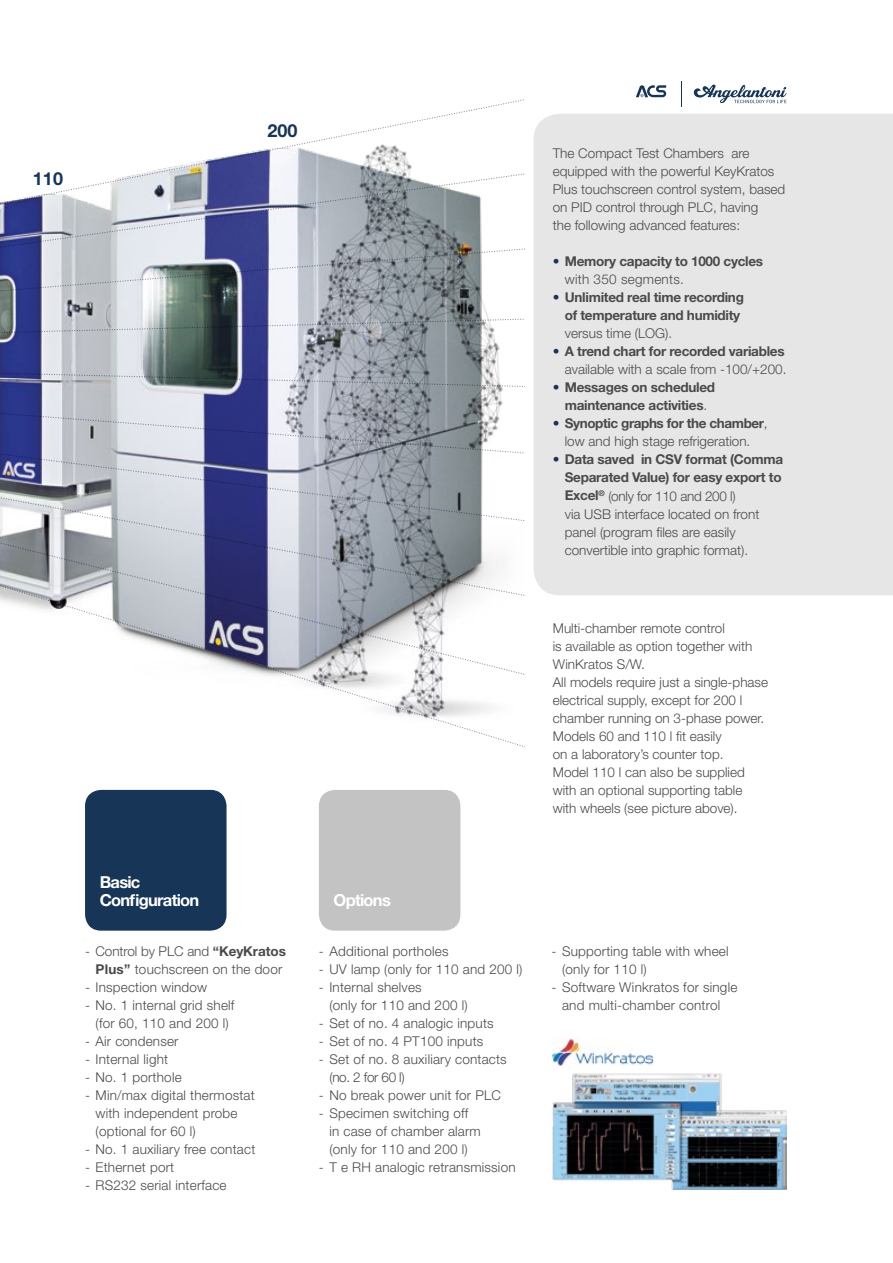
<style>
.page{position:relative;width:893px;height:1263px;background:#fff}
.page>*{position:absolute;margin:0;border:0;box-sizing:border-box;transform-origin:0 0}
.t1{font:700 18px "Helvetica Neue LT Std";color:#173557}
.t2{font:700 16.5px/18px "Helvetica Neue LT Std";letter-spacing:-.045em;color:#fff}
.t3{font:300 13.5px/18px "Helvetica Neue LT Std";color:#4a4a49}
.t4{font:700 13.5px/18px "Helvetica Neue LT Std";letter-spacing:-.02em;color:#4a4a49}
.s1{font-weight:700}
.s2{font-weight:300;color:#173557}
.s3{font-weight:300}
.s4{color:#173557}
</style>
<div class="page">
<img style="left:0;top:343px;width:500px;height:20px">
<svg style="left:202px;top:99px;width:322px;height:62px"></svg>
<svg style="left:0;top:390px;width:503px;height:18px;background:#9ea3b8"></svg>
<svg style="left:0;top:161px;width:525px;height:81px"></svg>
<svg style="left:0;top:408px;width:500px;height:23px;background:#999eb4"></svg>
<svg style="left:0;top:242px;width:525px;height:74px;background:#9da3b1"></svg>
<svg style="left:0;top:431px;width:524px;height:22px;background:#9ea3b9"></svg>
<svg style="left:0;top:316px;width:524px;height:27px;background:#979da9"></svg>
<svg style="left:0;top:453px;width:525px;height:23px;background:#a3a7ba"></svg>
<svg style="left:0;top:363px;width:525px;height:27px;background:#959ba9"></svg>
<svg style="left:0;top:476px;width:525px;height:272px"></svg>
<div style="left:319px;top:790px;width:141px;height:141px;background:#c4c3c3;border-radius:16px"></div>
<div style="left:85px;top:790px;width:142px;height:141px;background:#173557;border-radius:16px"></div>
<div style="left:534px;top:114px;width:359px;height:481px;background:#e7e6e7"></div>
<img style="left:553px;top:1073px;width:234px;height:116px">
<img style="left:553px;top:1038px;width:101px;height:31px">
<svg style="left:636px;top:85px;width:30px;height:12px"></svg>
<svg style="left:693px;top:85px;width:93px;height:18px"></svg>
<svg style="left:681px;top:81px;width:1px;height:25px"></svg>
<h1 class="t1" style="left:33px;top:167px;width:32px">110</h1>
<h1 class="t1" style="left:267px;top:120px;width:32px">200</h1>
<p class="t2" style="left:100px;top:873px;width:101px">Basic<br>Configuration</p>
<p class="t3" style="left:85px;top:941px;width:202px;text-align:center">- Control by PLC and <span class="s1">“KeyKratos<br>Plus”</span> touchscreen on the door</p>
<p class="t3" style="left:85px;top:977px;width:124px">- Inspection window</p>
<p class="t3" style="left:85px;top:995px;width:151px;text-align:center">- No. 1 internal grid shelf (for 60, 110 and 200 l)</p>
<p class="t3" style="left:85px;top:1031px;width:95px">- Air condenser</p>
<p class="t3" style="left:85px;top:1049px;width:85px">- Internal light</p>
<p class="t3" style="left:85px;top:1067px;width:98px">- No. 1 porthole</p>
<p class="t3" style="left:96px;top:1085px;width:161px;text-indent:-11px">- Min/max digital thermostat with independent probe (optional for 60 l)</p>
<p class="t3" style="left:85px;top:1139px;width:172px">- No. 1 auxiliary free contact</p>
<p class="t3" style="left:85px;top:1157px;width:91px">- Ethernet port</p>
<p class="t3" style="left:85px;top:1175px;width:143px">- RS232 serial interface</p>
<p class="t2" style="left:334px;top:891px;width:59px">Options</p>
<p class="t3" style="left:319px;top:941px;width:131px">- Additional portholes</p>
<p class="t3" style="left:319px;top:959px;width:205px">- UV lamp (only for 110 and 200 l)</p>
<p class="t3" style="left:329px;top:977px;width:140px;text-indent:-11px">- Internal shelves<br>(only for 110 and 200 l)</p>
<p class="t3" style="left:319px;top:1013px;width:176px">- Set of no. 4 analogic inputs</p>
<p class="t3" style="left:319px;top:1031px;width:166px">- Set of no. 4 PT100 inputs</p>
<p class="t3" style="left:329px;top:1049px;width:179px;text-indent:-11px">- Set of no. 8 auxiliary contacts (no. 2 for 60 l)</p>
<p class="t3" style="left:319px;top:1085px;width:184px">- No break power unit for PLC</p>
<p class="t3" style="left:329px;top:1103px;width:153px;text-indent:-11px">- Specimen switching off in case of chamber alarm (only for 110 and 200 l)</p>
<p class="t3" style="left:319px;top:1157px;width:198px">- T e RH analogic retransmission</p>
<p class="t3" style="left:553px;top:144px;width:234px">The Compact Test Chambers are equipped with the powerful KeyKratos Plus touchscreen control system, based on PID control through PLC, having<br>the following advanced features:</p>
<p class="t4" style="left:565px;top:252px;width:200px;text-indent:-12px"><span class="s2">•</span> Memory capacity to 1000 cycles <span class="s3">with 350 segments.</span></p>
<p class="t4" style="left:553px;top:288px;width:193px;text-align:right"><span class="s2">•</span> Unlimited real time recording of temperature and humidity</p>
<p class="t3" style="left:565px;top:324px;width:109px">versus time (LOG).</p>
<p class="t3" style="left:553px;top:342px;width:235px;text-align:right"><span class="s4">•</span> <span class="s1">A trend chart for recorded variables </span>available with a scale from -100/+200.</p>
<p class="t4" style="left:553px;top:378px;width:164px;text-align:center"><span class="s2">•</span> Messages on scheduled maintenance activities<span class="s3">.</span></p>
<p class="t3" style="left:553px;top:414px;width:216px;text-align:center"><span class="s4">•</span> <span class="s1">Synoptic graphs for the chamber</span>, low and high stage refrigeration.</p>
<p class="t3" style="left:565px;top:450px;width:220px;text-indent:-12px"><span class="s4">•</span> <span class="s1">Data saved in CSV format (Comma Separated Value) for easy export to Excel</span><sup>®</sup> (only for 110 and 200 l)<br>via USB interface located on front panel (program files are easily convertible into graphic format).</p>
<p class="t3" style="left:553px;top:618px;width:217px">Multi-chamber remote control<br>is available as option together with<br>WinKratos S/W.<br>All models require just a single-phase electrical supply, except for 200 l chamber running on 3-phase power.<br>Models 60 and 110 l fit easily<br>on a laboratory’s counter top.<br>Model 110 l can also be supplied with an optional supporting table with wheels (see picture above).</p>
<p class="t3" style="left:562px;top:941px;width:168px;text-indent:-11px">- Supporting table with wheel (only for 110 l)</p>
<p class="t3" style="left:552px;top:977px;width:187px;text-align:center">- Software Winkratos for single and multi-chamber control</p>
</div>
